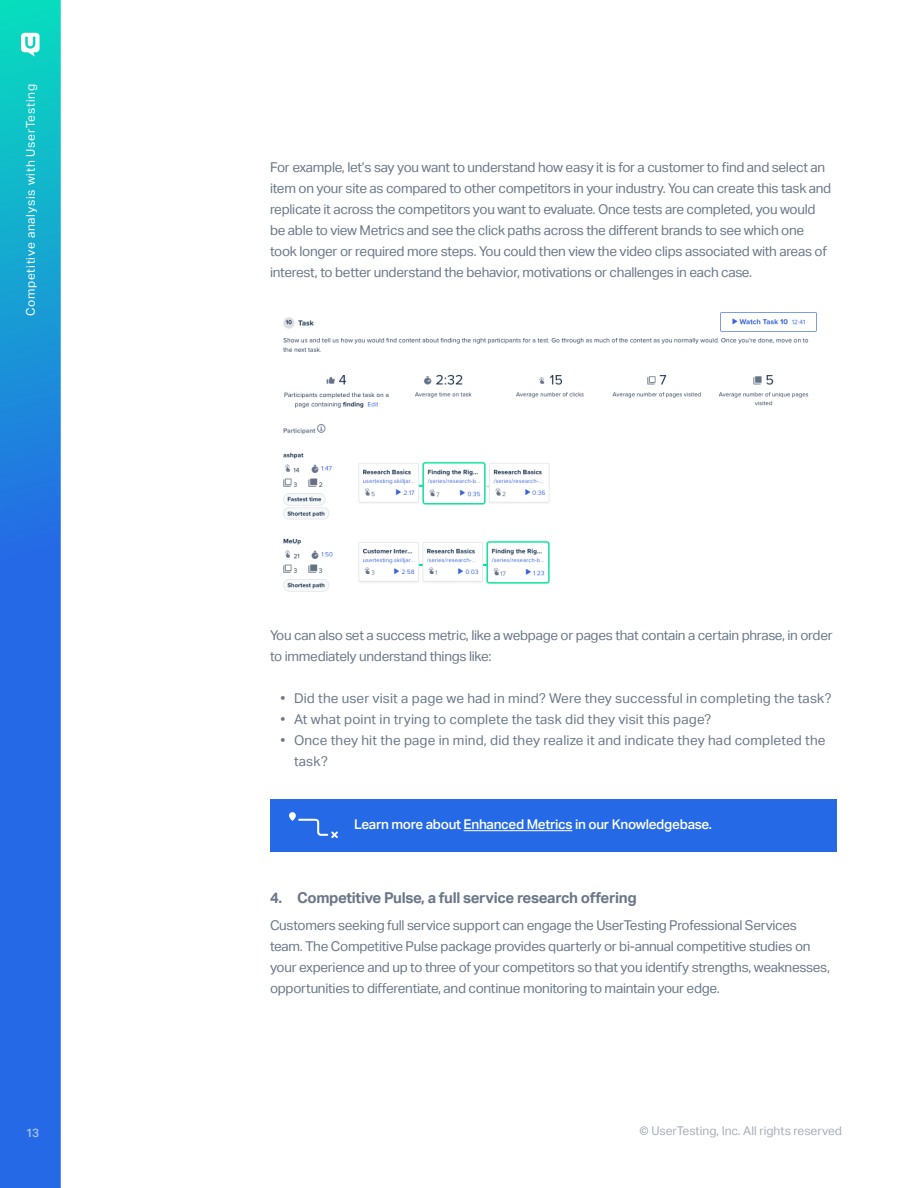
<style>
.page{position:relative;width:918px;height:1188px;background:#fff}
.page>*{position:absolute;margin:0;border:0;box-sizing:border-box;transform-origin:0 0}
.t1{font:700 15px "Aktiv Grotesk";letter-spacing:-.02em;color:#697788}
.Intro_copy{font:13.5px/21px "Aktiv Grotesk";letter-spacing:-.02em;color:#697788}
.Intro_copy-2{font:13.5px/21px "Aktiv Grotesk";letter-spacing:.01em;color:#697788}
.Intro_copy-3{font:500 13.5px "Aktiv Grotesk";letter-spacing:-.02em;color:#fff}
.t2{font:12px "Aktiv Grotesk";color:#697788}
.t3{font:12px "Aktiv Grotesk";letter-spacing:.06em;color:#fff}
.t4{font:500 12px "Aktiv Grotesk";color:#fff}
</style>
<div class="page">
<svg style="left:0;top:0;width:61px;height:1188px;background:#1f84dc"></svg>
<svg style="left:21px;top:33px;width:19px;height:24px"></svg>
<div style="left:270px;top:799px;width:567px;height:52px;background:#2569e6"></div>
<img style="left:283px;top:312px;width:534px;height:280px">
<hr style="left:464px;top:830px;width:108px;height:1px;background:#fff">
<svg style="left:289px;top:812px;width:49px;height:26px"></svg>
<p class="t3" style="left:24px;top:316px;width:234px;rotate:-90deg">Competitive analysis with UserTesting</p>
<p class="Intro_copy" style="left:270px;top:156px;width:563px">For example, let’s say you want to understand how easy it is for a customer to find and select an item on your site as compared to other competitors in your industry. You can create this task and replicate it across the competitors you want to evaluate. Once tests are completed, you would be able to view Metrics and see the click paths across the different brands to see which one took longer or required more steps. You could then view the video clips associated with areas of interest, to better understand the behavior, motivations or challenges in each case.</p>
<p class="Intro_copy" style="left:270px;top:625px;width:564px">You can also set a success metric, like a webpage or pages that contain a certain phrase, in order to immediately understand things like:</p>
<p class="Intro_copy-2" style="left:280px;top:688px;width:553px">• Did the user visit a page we had in mind? Were they successful in completing the task?</p>
<p class="Intro_copy-2" style="left:280px;top:709px;width:432px">• At what point in trying to complete the task did they visit this page?</p>
<p class="Intro_copy-2" style="left:294px;top:730px;width:533px;text-indent:-14px">• Once they hit the page in mind, did they realize it and indicate they had completed the task?</p>
<p class="Intro_copy-3" style="left:354px;top:817px;width:359px">Learn more about Enhanced Metrics in our Knowledgebase.</p>
<p class="t1" style="left:270px;top:889px;width:368px">4. Competitive Pulse, a full service research offering</p>
<p class="Intro_copy" style="left:270px;top:915px;width:562px">Customers seeking full service support can engage the UserTesting Professional Services team. The Competitive Pulse package provides quarterly or bi-annual competitive studies on your experience and up to three of your competitors so that you identify strengths, weaknesses, opportunities to differentiate, and continue monitoring to maintain your edge.</p>
<p class="t4" style="left:25px;top:1126px;width:16px">13</p>
<p class="t2" style="left:639px;top:1124px;width:204px">© UserTesting, Inc. All rights reserved</p>
</div>
